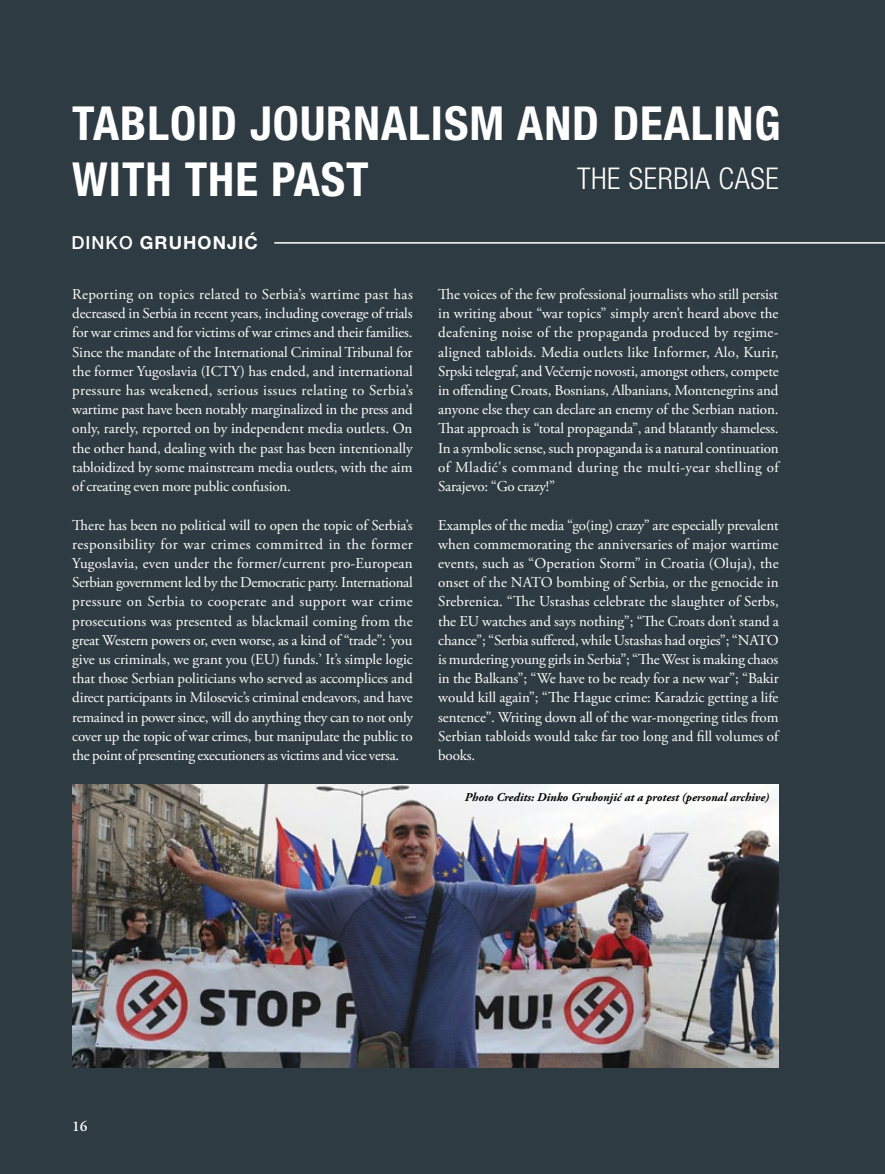
<style>
.page{position:relative;width:885px;height:1174px;background:#fff}
.page>*{position:absolute;margin:0;border:0;box-sizing:border-box;transform-origin:0 0}
.t1{font:700 condensed 46.95px/56.1px "Helvetica Neue LT Pro";letter-spacing:.02em;color:#fff}
.t2{font:300 condensed 30px "Helvetica Neue LT Pro";letter-spacing:.02em;color:#fff}
.t3{font:700 18px "Helvetica Neue LT Pro";letter-spacing:.06em;color:#fff}
.t4{font:15px/19.2px "Adobe Garamond Pro";letter-spacing:-.01em;color:#fff;text-align:justify}
.t5{font:600 15px "Adobe Garamond Pro";color:#fff}
.t6{font:italic 700 12px "Adobe Garamond Pro";color:#000}
.s1{font-weight:500}
</style>
<div class="page">
<div style="left:0;top:0;width:884px;height:1174px;background:#2e3b42"></div>
<img style="left:72px;top:784px;width:706px;height:283px">
<hr style="left:274px;top:242px;width:610px;height:2px;background:#fff">
<h1 class="t1" style="left:72px;top:94px;width:709px">TABLOID JOURNALISM AND DEALING<br>WITH THE PAST</h1>
<h2 class="t2" style="left:577px;top:161px;width:203px">THE SERBIA CASE</h2>
<p class="t3" style="left:71px;top:231px;width:188px"><span class="s1">DINKO</span> GRUHONJIĆ</p>
<p class="t4" style="left:72px;top:285px;width:342px">Reporting on topics related to Serbia’s wartime past has decreased in Serbia in recent years, including coverage of trials for war crimes and for victims of war crimes and their families.<br>Since the mandate of the International Criminal Tribunal for the former Yugoslavia (ICTY) has ended, and international pressure has weakened, serious issues relating to Serbia’s wartime past have been notably marginalized in the press and only, rarely, reported on by independent media outlets. On the other hand, dealing with the past has been intentionally tabloidized by some mainstream media outlets, with the aim of creating even more public confusion.</p>
<p class="t4" style="left:72px;top:515px;width:342px">There has been no political will to open the topic of Serbia’s responsibility for war crimes committed in the former Yugoslavia, even under the former/current pro-European Serbian government led by the Democratic party. International pressure on Serbia to cooperate and support war crime prosecutions was presented as blackmail coming from the great Western powers or, even worse, as a kind of “trade”: ‘you give us criminals, we grant you (EU) funds.’ It’s simple logic that those Serbian politicians who served as accomplices and direct participants in Milosevic’s criminal endeavors, and have remained in power since, will do anything they can to not only cover up the topic of war crimes, but manipulate the public to the point of presenting executioners as victims and vice versa.</p>
<p class="t4" style="left:438px;top:285px;width:342px">The voices of the few professional journalists who still persist in writing about “war topics” simply aren’t heard above the deafening noise of the propaganda produced by regime&shy;aligned tabloids. Media outlets like Informer, Alo, Kurir, Srpski telegraf, and Večernje novosti, amongst others, compete in offending Croats, Bosnians, Albanians, Montenegrins and anyone else they can declare an enemy of the Serbian nation.<br>That approach is “total propaganda”, and blatantly shameless.<br>In a symbolic sense, such propaganda is a natural continuation of Mladić's command during the multi-year shelling of Sarajevo: “Go crazy!”</p>
<p class="t4" style="left:438px;top:516px;width:342px">Examples of the media “go(ing) crazy” are especially prevalent when commemorating the anniversaries of major wartime events, such as “Operation Storm” in Croatia (Oluja), the onset of the NATO bombing of Serbia, or the genocide in Srebrenica. “The Ustashas celebrate the slaughter of Serbs, the EU watches and says nothing”; “The Croats don’t stand a chance”; “Serbia suffered, while Ustashas had orgies”; “NATO is murdering young girls in Serbia”; “The West is making chaos in the Balkans”; “We have to be ready for a new war”; “Bakir would kill again”; “The Hague crime: Karadzic getting a life sentence”. Writing down all of the war-mongering titles from Serbian tabloids would take far too long and fill volumes of books.</p>
<p class="t6" style="left:465px;top:790px;width:306px">Photo Credits: Dinko Gruhonjić at a protest (personal archive)</p>
<p class="t5" style="left:72px;top:1118px;width:17px">16</p>
</div>
